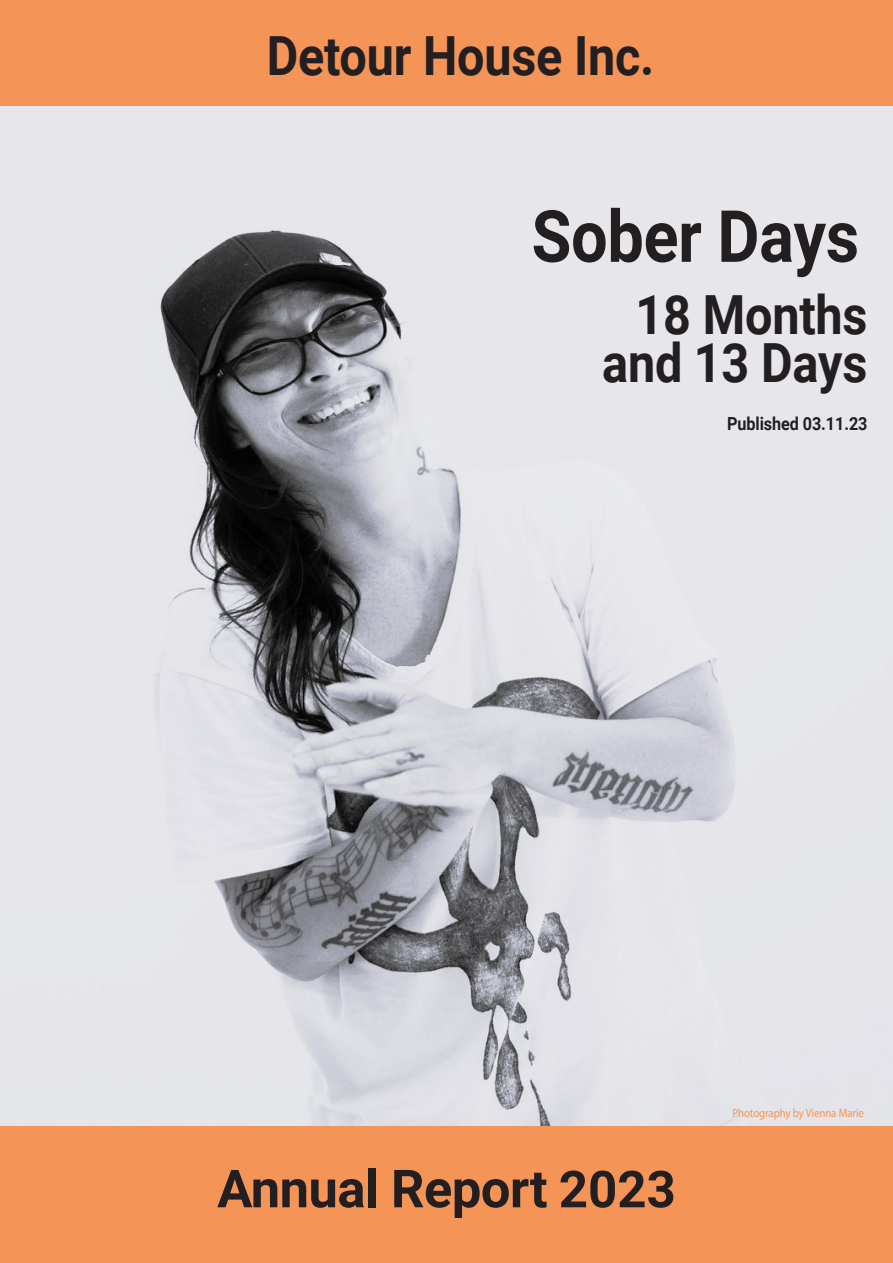
<style>
.page{position:relative;width:893px;height:1263px;background:#fff}
.page>*{position:absolute;margin:0;border:0;box-sizing:border-box;transform-origin:0 0}
.t1{font:700 72px "Roboto";letter-spacing:-.005em;color:#231f20;scale:.9 1}
.t2{font:700 54px "Roboto";letter-spacing:-.005em;color:#231f20;scale:.9 1}
.t3{font:700 52.5px "Roboto";letter-spacing:-.01em;color:#231f20}
.t4{font:700 18px "Roboto";letter-spacing:-.005em;color:#231f20;scale:.9 1}
.t5{font:12px "Myriad Pro";letter-spacing:-.005em;color:#f59457;scale:.9 1}
.s1{font-size:51px;color:#f59457}
.s2{font-size:51px}
</style>
<div class="page">
<div style="left:0;top:1126px;width:893px;height:137px;background:#f59457"></div>
<div style="left:0;top:0;width:893px;height:151px;background:#f59457"></div>
<img style="left:0;top:106px;width:893px;height:1020px">
<p class="t2" style="left:239px;top:18px;width:463px"><span class="s1">S</span>Detour House Inc.</p>
<p class="t1" style="left:531px;top:186px;width:365px">Sober Days</p>
<p class="t2" style="left:636px;top:277px;width:259px">18 Months</p>
<p class="t2" style="left:602px;top:325px;width:296px">and 13 Days</p>
<p class="t4" style="left:727px;top:411px;width:157px">Published 03.11.23</p>
<p class="t3" style="left:217px;top:1152px;width:460px">Annual Report <span class="s2">2023</span></p>
<p class="t5" style="left:732px;top:1106px;width:148px">Photography by Vienna Marie</p>
</div>
